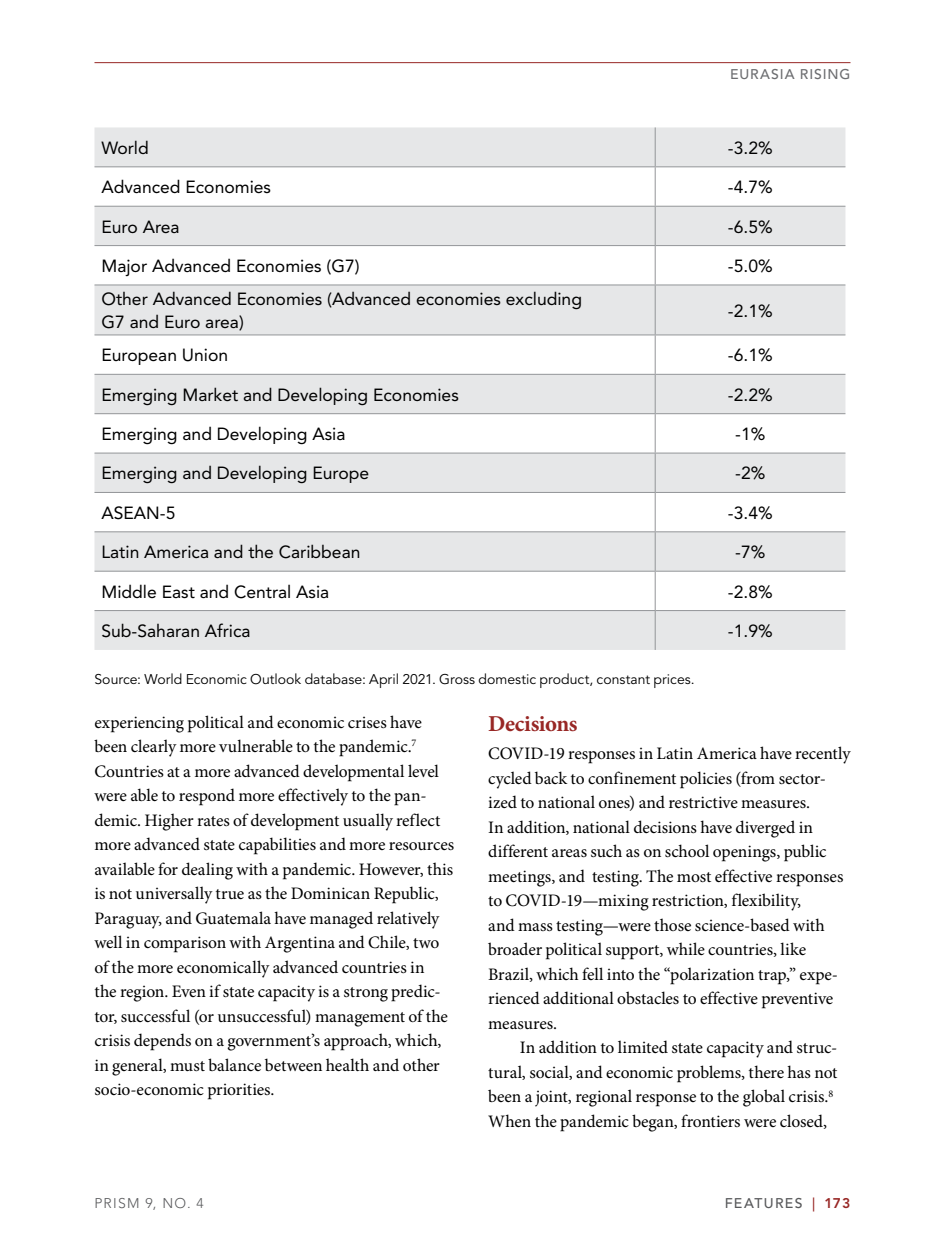
<style>
.page{position:relative;width:945px;height:1260px;background:#fff}
.page>*{position:absolute;margin:0;border:0;box-sizing:border-box;transform-origin:0 0}
.t1{font:700 22.75px "Minion Pro";letter-spacing:-.015em;color:#982725}
.t2{font:17.5px/24.5px "Minion Pro";letter-spacing:-.01em;color:#000}
.t3{font:17.5px/22.8px "Avenir LT Std";color:#000}
.t4{font:14px "Avenir LT Std";color:#000}
.t5{font:500 14px "Avenir LT Std";letter-spacing:.065em;color:#6d6e71}
.t6{font:500 14px "Avenir LT Std";letter-spacing:.1em;color:#58595b}
.t7{font:300 14px "Avenir LT Std";letter-spacing:.085em;color:#58595b}
.s1{color:#982725}
.s2{font-weight:800;color:#982725}
</style>
<div class="page">
<hr style="left:94px;top:62px;width:756px;height:1px;background:#982725">
<svg style="left:94px;top:127px;width:751px;height:523px;fill:#e6e7e8"></svg>
<hr style="left:655px;top:127px;width:1px;height:39px;background:#939598">
<hr style="left:655px;top:167px;width:1px;height:39px;background:#939598">
<hr style="left:655px;top:207px;width:1px;height:38px;background:#939598">
<hr style="left:655px;top:246px;width:1px;height:39px;background:#939598">
<hr style="left:655px;top:285px;width:1px;height:50px;background:#939598">
<hr style="left:655px;top:335px;width:1px;height:39px;background:#939598">
<hr style="left:655px;top:375px;width:1px;height:38px;background:#939598">
<hr style="left:655px;top:414px;width:1px;height:39px;background:#939598">
<hr style="left:655px;top:454px;width:1px;height:38px;background:#939598">
<hr style="left:655px;top:493px;width:1px;height:38px;background:#939598">
<hr style="left:655px;top:532px;width:1px;height:39px;background:#939598">
<hr style="left:655px;top:572px;width:1px;height:38px;background:#939598">
<hr style="left:655px;top:611px;width:1px;height:39px;background:#939598">
<hr style="left:94px;top:166px;width:561px;height:1px;background:#939598">
<hr style="left:655px;top:166px;width:190px;height:1px;background:#939598">
<hr style="left:94px;top:206px;width:561px;height:1px;background:#939598">
<hr style="left:655px;top:206px;width:190px;height:1px;background:#939598">
<hr style="left:94px;top:245px;width:561px;height:1px;background:#939598">
<hr style="left:655px;top:245px;width:190px;height:1px;background:#939598">
<hr style="left:94px;top:285px;width:561px;height:1px;background:#939598">
<hr style="left:655px;top:285px;width:190px;height:1px;background:#939598">
<hr style="left:94px;top:335px;width:561px;height:1px;background:#939598">
<hr style="left:655px;top:335px;width:190px;height:1px;background:#939598">
<hr style="left:94px;top:374px;width:561px;height:1px;background:#939598">
<hr style="left:655px;top:374px;width:190px;height:1px;background:#939598">
<hr style="left:94px;top:413px;width:561px;height:1px;background:#939598">
<hr style="left:655px;top:413px;width:190px;height:1px;background:#939598">
<hr style="left:94px;top:453px;width:561px;height:1px;background:#939598">
<hr style="left:655px;top:453px;width:190px;height:1px;background:#939598">
<hr style="left:94px;top:492px;width:561px;height:1px;background:#939598">
<hr style="left:655px;top:492px;width:190px;height:1px;background:#939598">
<hr style="left:94px;top:531px;width:561px;height:1px;background:#939598">
<hr style="left:655px;top:531px;width:190px;height:1px;background:#939598">
<hr style="left:94px;top:571px;width:561px;height:1px;background:#939598">
<hr style="left:655px;top:571px;width:190px;height:1px;background:#939598">
<hr style="left:94px;top:610px;width:561px;height:1px;background:#939598">
<hr style="left:655px;top:610px;width:190px;height:1px;background:#939598">
<p class="t5" style="left:730px;top:66px;width:122px">EURASIA RISING</p>
<p class="t3" style="left:102px;top:136px;width:49px">World</p>
<p class="t3" style="left:728px;top:136px;width:46px">-3.2%</p>
<p class="t3" style="left:102px;top:176px;width:171px">Advanced Economies</p>
<p class="t3" style="left:728px;top:176px;width:46px">-4.7%</p>
<p class="t3" style="left:102px;top:215px;width:80px">Euro Area</p>
<p class="t3" style="left:728px;top:215px;width:46px">-6.5%</p>
<p class="t3" style="left:102px;top:255px;width:260px">Major Advanced Economies (G7)</p>
<p class="t3" style="left:728px;top:255px;width:46px">-5.0%</p>
<p class="t3" style="left:102px;top:288px;width:482px">Other Advanced Economies (Advanced economies excluding<br>G7 and Euro area)</p>
<p class="t3" style="left:728px;top:299px;width:46px">-2.1%</p>
<p class="t3" style="left:102px;top:344px;width:128px">European Union</p>
<p class="t3" style="left:728px;top:344px;width:46px">-6.1%</p>
<p class="t3" style="left:102px;top:383px;width:359px">Emerging Market and Developing Economies</p>
<p class="t3" style="left:728px;top:383px;width:46px">-2.2%</p>
<p class="t3" style="left:102px;top:423px;width:246px">Emerging and Developing Asia</p>
<p class="t3" style="left:735px;top:423px;width:32px">-1%</p>
<p class="t3" style="left:102px;top:462px;width:269px">Emerging and Developing Europe</p>
<p class="t3" style="left:735px;top:462px;width:32px">-2%</p>
<p class="t3" style="left:102px;top:501px;width:75px">ASEAN-5</p>
<p class="t3" style="left:728px;top:501px;width:46px">-3.4%</p>
<p class="t3" style="left:102px;top:541px;width:261px">Latin America and the Caribbean</p>
<p class="t3" style="left:735px;top:541px;width:32px">-7%</p>
<p class="t3" style="left:102px;top:580px;width:229px">Middle East and Central Asia</p>
<p class="t3" style="left:728px;top:580px;width:46px">-2.8%</p>
<p class="t3" style="left:102px;top:620px;width:151px">Sub-Saharan Africa</p>
<p class="t3" style="left:728px;top:620px;width:46px">-1.9%</p>
<p class="t4" style="left:94px;top:671px;width:602px">Source: World Economic Outlook database: April 2021. Gross domestic product, constant prices.</p>
<p class="t2" style="left:94px;top:710px;width:361px">experiencing political and economic crises have been clearly more vulnerable to the pandemic.<sup>7<br></sup>Countries at a more advanced developmental level were able to respond more effectively to the pan&shy;demic. Higher rates of development usually reflect more advanced state capabilities and more resources available for dealing with a pandemic. However, this is not universally true as the Dominican Republic, Paraguay, and Guatemala have managed relatively well in comparison with Argentina and Chile, two of the more economically advanced countries in<br>the region. Even if state capacity is a strong predic&shy;tor, successful (or unsuccessful) management of the crisis depends on a government’s approach, which, in general, must balance between health and other socio-economic priorities.</p>
<h1 class="t1" style="left:488px;top:708px;width:91px">Decisions</h1>
<p class="t2" style="left:488px;top:742px;width:364px">COVID-19 responses in Latin America have recently cycled back to confinement policies (from sector&shy;ized to national ones) and restrictive measures.<br>In addition, national decisions have diverged in different areas such as on school openings, public meetings, and testing. The most effective responses to COVID-19—mixing restriction, flexibility,<br>and mass testing—were those science-based with broader political support, while countries, like Brazil, which fell into the “polarization trap,” expe&shy;rienced additional obstacles to effective preventive measures.</p>
<p class="t2" style="left:488px;top:1036px;width:351px;text-indent:32px">In addition to limited state capacity and struc&shy;tural, social, and economic problems, there has not been a joint, regional response to the global crisis.<sup>8<br></sup>When the pandemic began, frontiers were closed,</p>
<p class="t7" style="left:94px;top:1195px;width:111px">PRISM 9, NO. 4</p>
<p class="t6" style="left:725px;top:1195px;width:127px">FEATURES <span class="s1">|</span> <span class="s2">173</span></p>
</div>
